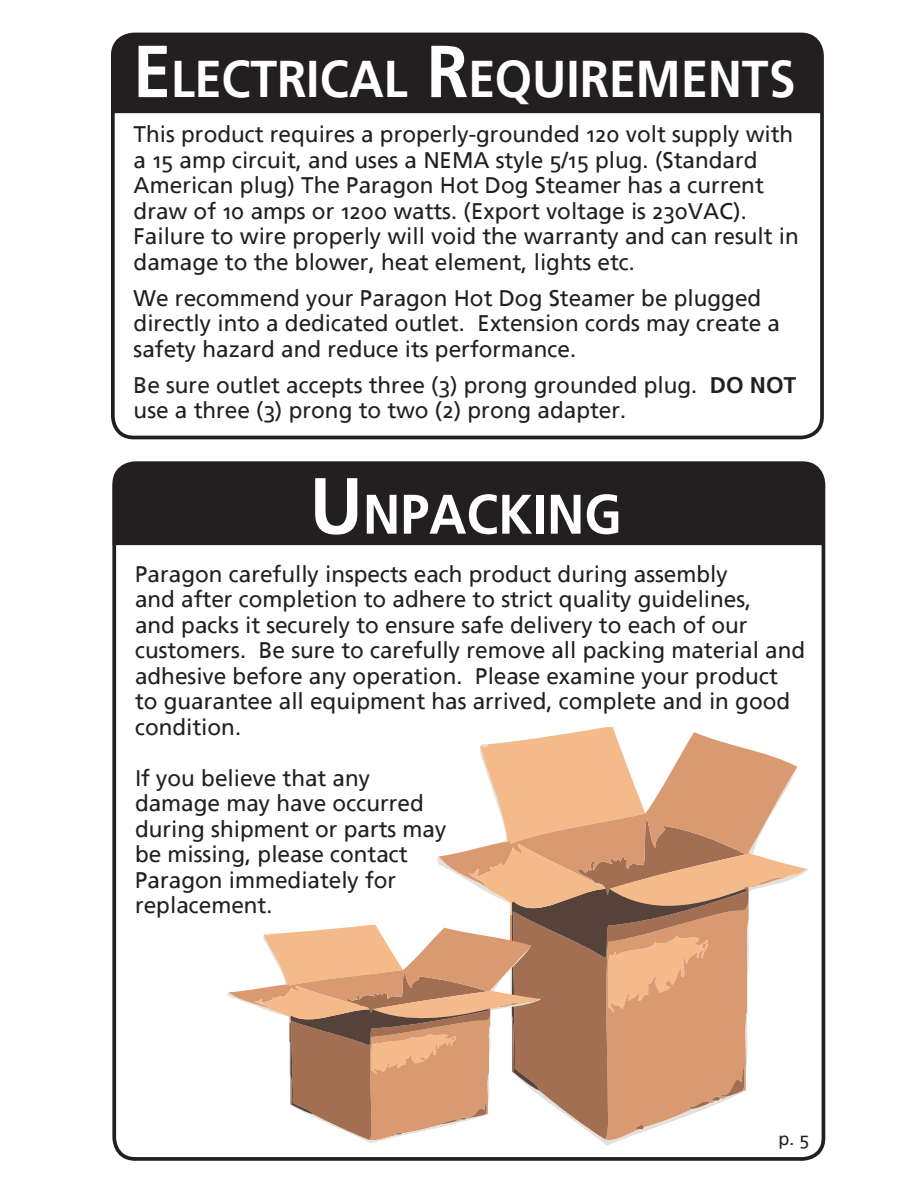
<style>
.page{position:relative;width:918px;height:1188px;background:#fff}
.page>*{position:absolute;margin:0;border:0;box-sizing:border-box;transform-origin:0 0}
.t1{font:700 55.65px "Frutiger Linotype";color:#fff;scale:.93 1}
.t2{font:700 51.45px "Frutiger Linotype";color:#fff;scale:.93 1}
.t3{font:22.5px/25.5px "Frutiger Linotype";color:#231f20}
.t4{font:18px "Frutiger Linotype";color:#231f20}
.s1{font-size:73.5px}
.s2{font-weight:700}
.s3{font-size:79.5px}
</style>
<div class="page">
<div style="left:111px;top:33px;width:713px;height:406px;border:4px solid #231f20;border-radius:21px"></div>
<div style="left:111px;top:33px;width:713px;height:80px;background:#231f20"></div>
<div style="left:112px;top:461px;width:714px;height:84px;background:#231f20"></div>
<svg style="left:227px;top:727px;width:581px;height:419px"></svg>
<p class="t2" style="left:133px;top:48px;width:714px"><span class="s1">E</span> LECTRICAL <span class="s1">R</span>EQUIREM ENTS</p>
<p class="t3" style="left:134px;top:121px;width:667px">This product requires a properly-grounded 120 volt supply with a 15 amp circuit, and uses a NEMA style 5/15 plug. (Standard American plug) The Paragon Hot Dog Steamer has a current draw of 10 amps or 1200 watts. (Export voltage is 230VAC).<br>Failure to wire properly will void the warranty and can result in damage to the blower, heat element, lights etc.</p>
<p class="t3" style="left:134px;top:285px;width:648px">We recommend your Paragon Hot Dog Steamer be plugged directly into a dedicated outlet. Extension cords may create a safety hazard and reduce its performance.</p>
<p class="t3" style="left:134px;top:372px;width:664px">Be sure outlet accepts three (3) prong grounded plug. <span class="s2">DO NOT </span>use a three (3) prong to two (2) prong adapter.</p>
<p class="t1" style="left:310px;top:480px;width:337px"><span class="s3">U</span> NPACKING</p>
<p class="t3" style="left:135px;top:561px;width:672px">Paragon carefully inspects each product during assembly<br>and after completion to adhere to strict quality guidelines,<br>and packs it securely to ensure safe delivery to each of our customers. Be sure to carefully remove all packing material and adhesive before any operation. Please examine your product to guarantee all equipment has arrived, complete and in good condition.</p>
<p class="t3" style="left:135px;top:765px;width:313px">If you believe that any damage may have occurred during shipment or parts may be missing, please contact<br>Paragon immediately for replacement.</p>
<p class="t4" style="left:779px;top:1128px;width:32px">p. 5</p>
</div>
